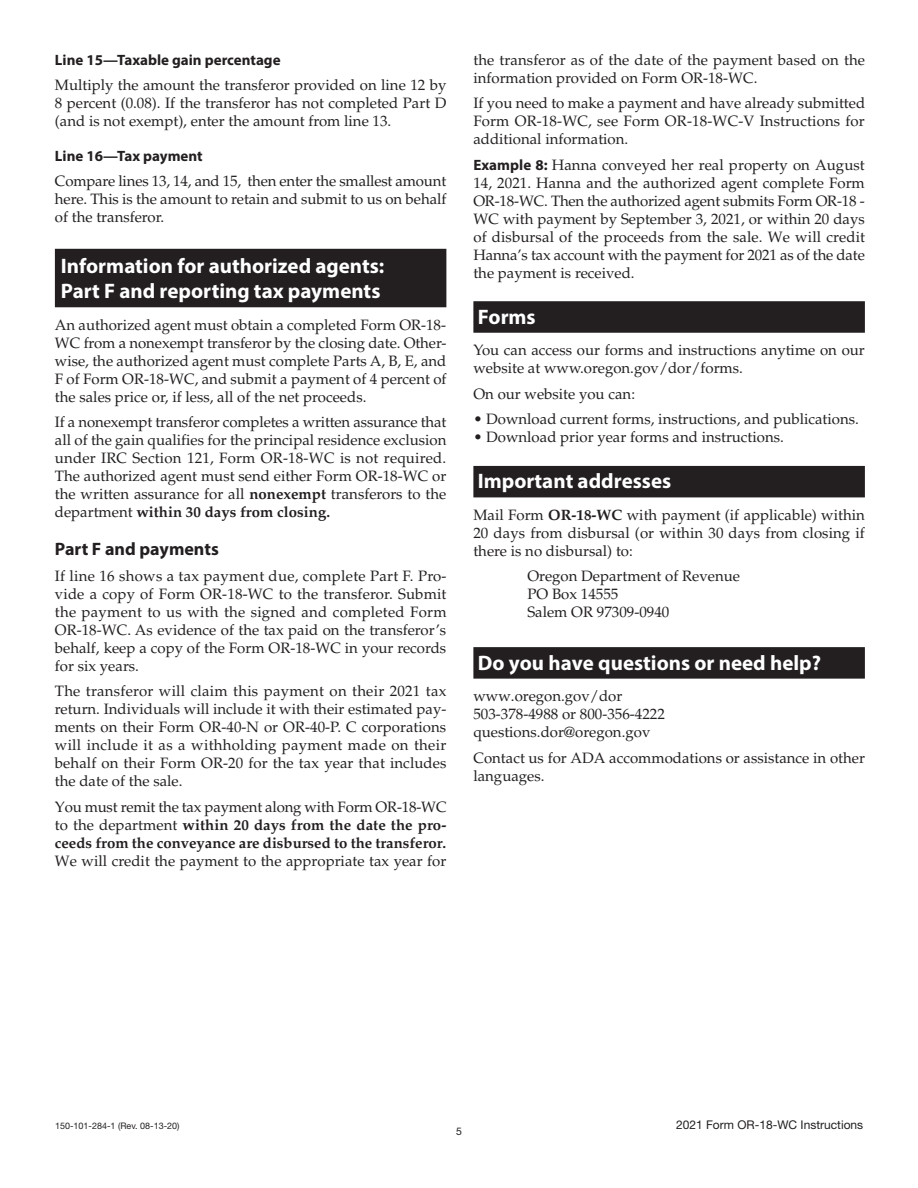
<style>
.page{position:relative;width:918px;height:1188px;background:#fff}
.page>*{position:absolute;margin:0;border:0;box-sizing:border-box;transform-origin:0 0}
.Head_14pt__Reverse_2{font:700 21px/25.2px "Myriad Pro";color:#fff}
.Head_14pt_reverse_1{font:700 21px "Myriad Pro";color:#fff}
.Head_12pt{font:700 18px "Myriad Pro";color:#231f20}
.Body_text_EL6{font:15px/18px "Palatino LT Std";color:#231f20;text-align:justify}
.Bullets_no_EL{font:15px "Palatino LT Std";color:#231f20}
.Head_10pt{font:700 15px "Myriad Pro";color:#231f20}
.Body_text_no_EL{font:15px "Palatino LT Std";color:#231f20}
.Bullets_EL6{font:15px "Palatino LT Std";color:#231f20}
.t1{font:12px "Helvetica Neue LT Std";color:#231f20}
.t2{font:10.5px "Helvetica Neue LT Std";color:#231f20}
.t3{font:9px "Helvetica Neue LT Std";color:#231f20}
.s1{font-weight:700}
.s2{font-family:"Myriad Pro";font-weight:700}
</style>
<div class="page">
<div style="left:55px;top:249px;width:391px;height:58px;background:#231f20"></div>
<div style="left:473px;top:301px;width:392px;height:32px;background:#231f20"></div>
<div style="left:473px;top:466px;width:392px;height:31px;background:#231f20"></div>
<div style="left:473px;top:647px;width:392px;height:32px;background:#231f20"></div>
<p class="Head_10pt" style="left:55px;top:50px;width:227px">Line 15—Taxable gain percentage</p>
<p class="Body_text_EL6" style="left:55px;top:77px;width:393px">Multiply the amount the transferor provided on line 12 by 8 percent (0.08). If the transferor has not completed Part D (and is not exempt), enter the amount from line 13.</p>
<p class="Head_10pt" style="left:55px;top:146px;width:149px">Line 16—Tax payment</p>
<p class="Body_text_EL6" style="left:55px;top:173px;width:393px">Compare lines 13, 14, and 15, then enter the smallest amount here. This is the amount to retain and submit to us on behalf of the transferor.</p>
<p class="Head_14pt__Reverse_2" style="left:61px;top:253px;width:325px">Information for authorized agents:<br>Part F and reporting tax payments</p>
<p class="Body_text_EL6" style="left:55px;top:316px;width:393px">An authorized agent must obtain a completed Form OR-18- WC from a nonexempt transferor by the closing date. Other&shy;wise, the authorized agent must complete Parts A, B, E, and F of Form OR-18-WC, and submit a payment of 4 percent of the sales price or, if less, all of the net proceeds.</p>
<p class="Body_text_EL6" style="left:55px;top:413px;width:393px">If a nonexempt transferor completes a written assurance that all of the gain qualifies for the principal residence exclusion under IRC Section 121, Form OR-18-WC is not required.<br>The authorized agent must send either Form OR-18-WC or the written assurance for all <span class="s1">nonexempt</span> transferors to the department <span class="s1">within 30 days from closing.</span></p>
<p class="Head_12pt" style="left:55px;top:538px;width:165px">Part F and payments</p>
<p class="Body_text_EL6" style="left:55px;top:567px;width:393px">If line 16 shows a tax payment due, complete Part F. Pro&shy;vide a copy of Form OR-18-WC to the transferor. Submit the payment to us with the signed and completed Form OR-18-WC. As evidence of the tax paid on the transferor’s behalf, keep a copy of the Form OR-18-WC in your records for six years.</p>
<p class="Body_text_EL6" style="left:55px;top:683px;width:393px">The transferor will claim this payment on their 2021 tax return. Individuals will include it with their estimated pay&shy;ments on their Form OR-40-N or OR-40-P. C corporations will include it as a withholding payment made on their behalf on their Form OR-20 for the tax year that includes the date of the sale.</p>
<p class="Body_text_EL6" style="left:55px;top:798px;width:393px">You must remit the tax payment along with Form OR-18-WC to the department <span class="s1">within 20 days from the date the pro&shy;ceeds from the conveyance are disbursed to the transferor.<br></span>We will credit the payment to the appropriate tax year for</p>
<p class="Body_text_EL6" style="left:473px;top:51px;width:393px">the transferor as of the date of the payment based on the information provided on Form OR-18-WC.</p>
<p class="Body_text_EL6" style="left:473px;top:94px;width:393px">If you need to make a payment and have already submitted Form OR-18-WC, see Form OR-18-WC-V Instructions for additional information.</p>
<p class="Body_text_EL6" style="left:473px;top:156px;width:393px"><span class="s2">Example 8:</span> Hanna conveyed her real property on August 14, 2021. Hanna and the authorized agent complete Form OR-18-WC. Then the authorized agent submits Form OR-18 - WC with payment by September 3, 2021, or within 20 days of disbursal of the proceeds from the sale. We will credit Hanna’s tax account with the payment for 2021 as of the date the payment is received.</p>
<p class="Head_14pt_reverse_1" style="left:478px;top:303px;width:59px">Forms</p>
<p class="Body_text_EL6" style="left:473px;top:341px;width:393px">You can access our forms and instructions anytime on our website at www.oregon.gov/dor/forms.</p>
<p class="Body_text_EL6" style="left:473px;top:385px;width:163px">On our website you can:</p>
<p class="Bullets_no_EL" style="left:473px;top:410px;width:387px">• Download current forms, instructions, and publications.</p>
<p class="Bullets_EL6" style="left:473px;top:428px;width:312px">• Download prior year forms and instructions.</p>
<p class="Head_14pt_reverse_1" style="left:478px;top:468px;width:195px">Important addresses</p>
<p class="Body_text_EL6" style="left:473px;top:506px;width:393px">Mail Form <span class="s1">OR-18-WC</span> with payment (if applicable) within 20 days from disbursal (or within 30 days from closing if there is no disbursal) to:</p>
<p class="Body_text_EL6" style="left:527px;top:568px;width:214px">Oregon Department of Revenue</p>
<p class="Body_text_EL6" style="left:527px;top:586px;width:92px">PO Box 14555</p>
<p class="Body_text_EL6" style="left:527px;top:604px;width:143px">Salem OR 97309-0940</p>
<p class="Head_14pt_reverse_1" style="left:478px;top:649px;width:345px">Do you have questions or need help?</p>
<p class="Body_text_no_EL" style="left:473px;top:687px;width:150px">www.oregon.gov/dor</p>
<p class="Body_text_no_EL" style="left:473px;top:705px;width:193px">503-378-4988 or 800-356-4222</p>
<p class="Body_text_EL6" style="left:473px;top:723px;width:179px">questions.dor@oregon.gov</p>
<p class="Body_text_EL6" style="left:473px;top:749px;width:393px">Contact us for ADA accommodations or assistance in other languages.</p>
<p class="t3" style="left:55px;top:1120px;width:126px">150-101-284-1 (Rev. 08-13-20)</p>
<p class="t1" style="left:676px;top:1118px;width:189px">2021 Form OR-18-WC Instructions</p>
<p class="t2" style="left:456px;top:1125px;width:7px">5</p>
</div>
